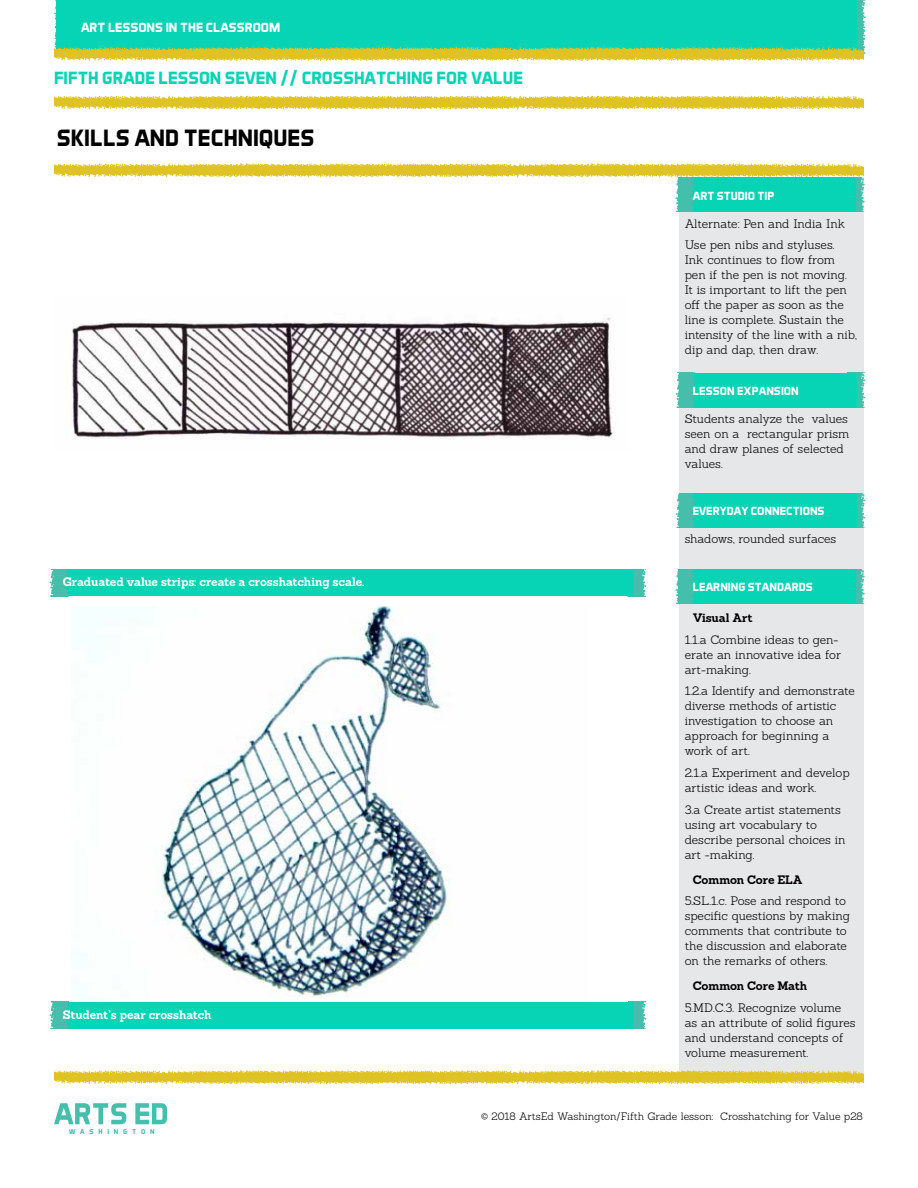
<style>
.page{position:relative;width:918px;height:1188px;background:#fff}
.page>*{position:absolute;margin:0;border:0;box-sizing:border-box;transform-origin:0 0}
.t1{font:700 24px "Aero Matics";color:#000}
.t2{font:700 18px "Aero Matics";color:#07d3b5}
.t3{font:700 13.5px "Aero Matics";color:#fff}
.t4{font:300 12px/15px "Sanchez";letter-spacing:-.005em;color:#000}
.t5{font:700 12px "Sanchez";letter-spacing:-.005em;color:#fff}
.t6{font:700 12px "Aero Matics";color:#fff}
.t7{font:700 12px "Sanchez";letter-spacing:-.01em;color:#000}
.t8{font:300 10.5px "Sanchez";letter-spacing:-.005em;color:#000}
.t9{font:700 7.05px "Aero Matics";letter-spacing:.68em;color:#46beac}
</style>
<div class="page">
<div style="left:679px;top:177px;width:185px;height:900px;background:#e6e7e8"></div>
<img style="left:72px;top:317px;width:541px;height:123px">
<img style="left:161px;top:607px;width:290px;height:390px">
<svg style="left:54px;top:1103px;width:72px;height:21px"></svg>
<svg style="left:135px;top:1103px;width:32px;height:21px"></svg>
<svg style="left:54px;top:0;width:812px;height:61px;background:#35d09c"></svg>
<svg style="left:54px;top:96px;width:810px;height:13px;background:#e3cb44"></svg>
<svg style="left:54px;top:163px;width:811px;height:49px"></svg>
<svg style="left:54px;top:1070px;width:810px;height:14px;background:#e4ce51"></svg>
<svg style="left:634px;top:569px;width:12px;height:27px"></svg>
<svg style="left:634px;top:1002px;width:12px;height:27px"></svg>
<div style="left:57px;top:569px;width:577px;height:27px;background:#07d3b5"></div>
<div style="left:57px;top:1002px;width:577px;height:27px;background:#07d3b5"></div>
<svg style="left:50px;top:569px;width:19px;height:27px"></svg>
<svg style="left:50px;top:1002px;width:19px;height:27px"></svg>
<svg style="left:856px;top:373px;width:9px;height:35px"></svg>
<div style="left:679px;top:373px;width:177px;height:35px;background:#07d3b5"></div>
<svg style="left:676px;top:373px;width:20px;height:35px"></svg>
<svg style="left:856px;top:493px;width:9px;height:35px"></svg>
<div style="left:679px;top:493px;width:177px;height:35px;background:#07d3b5"></div>
<svg style="left:676px;top:493px;width:20px;height:35px"></svg>
<svg style="left:856px;top:569px;width:9px;height:35px"></svg>
<div style="left:678px;top:569px;width:178px;height:35px;background:#07d3b5"></div>
<svg style="left:675px;top:569px;width:20px;height:35px"></svg>
<p class="t3" style="left:81px;top:20px;width:201px">ART LESSONS IN THE CLASSROOM</p>
<h2 class="t2" style="left:54px;top:68px;width:471px">FIFTH GRADE LESSON SEVEN // CROSSHATCHING FOR VALUE</h2>
<h1 class="t1" style="left:57px;top:124px;width:259px">SKILLS AND TECHNIQUES</h1>
<p class="t5" style="left:63px;top:574px;width:303px">Graduated value strips: create a crosshatching scale.</p>
<p class="t5" style="left:63px;top:1006px;width:150px">Student’s pear crosshatch</p>
<p class="t9" style="left:69px;top:1127px;width:87px">WASHINGTON</p>
<p class="t6" style="left:693px;top:188px;width:83px">ART STUDIO TIP</p>
<p class="t4" style="left:685px;top:212px;width:162px;line-height:21.8px">Alternate: Pen and India Ink<br>Use pen nibs and styluses.</p>
<p class="t4" style="left:685px;top:253px;width:174px">Ink continues to flow from pen if the pen is not moving.<br>It is important to lift the pen off the paper as soon as the line is complete. Sustain the intensity of the line with a nib, dip and dap, then draw.</p>
<p class="t6" style="left:693px;top:384px;width:108px">LESSON EXPANSION</p>
<p class="t4" style="left:685px;top:411px;width:166px">Students analyze the values seen on a rectangular prism and draw planes of selected values.</p>
<p class="t6" style="left:693px;top:504px;width:133px">EVERYDAY CONNECTIONS</p>
<p class="t4" style="left:685px;top:532px;width:153px">shadows, rounded surfaces</p>
<p class="t6" style="left:693px;top:580px;width:122px">LEARNING STANDARDS</p>
<p class="t7" style="left:693px;top:609px;width:62px">Visual Art</p>
<p class="t4" style="left:685px;top:632px;width:158px">1.1.a Combine ideas to gen&shy;erate an innovative idea for art-making.</p>
<p class="t4" style="left:685px;top:684px;width:172px">1.2.a Identify and demonstrate diverse methods of artistic investigation to choose an approach for beginning a work of art.</p>
<p class="t4" style="left:685px;top:765px;width:166px">2.1.a Experiment and develop artistic ideas and work.</p>
<p class="t4" style="left:685px;top:802px;width:162px">3.a Create artist statements using art vocabulary to describe personal choices in art -making.</p>
<p class="t7" style="left:693px;top:871px;width:111px">Common Core ELA</p>
<p class="t4" style="left:685px;top:894px;width:167px">5.SL.1.c. Pose and respond to specific questions by making comments that contribute to the discussion and elaborate on the remarks of others.</p>
<p class="t7" style="left:693px;top:978px;width:116px">Common Core Math</p>
<p class="t4" style="left:685px;top:1000px;width:173px">5.MD.C.3. Recognize volume as an attribute of solid figures and understand concepts of volume measurement.</p>
<p class="t8" style="left:481px;top:1110px;width:383px">© 2018 ArtsEd Washington/Fifth Grade lesson: Crosshatching for Value p28</p>
</div>
